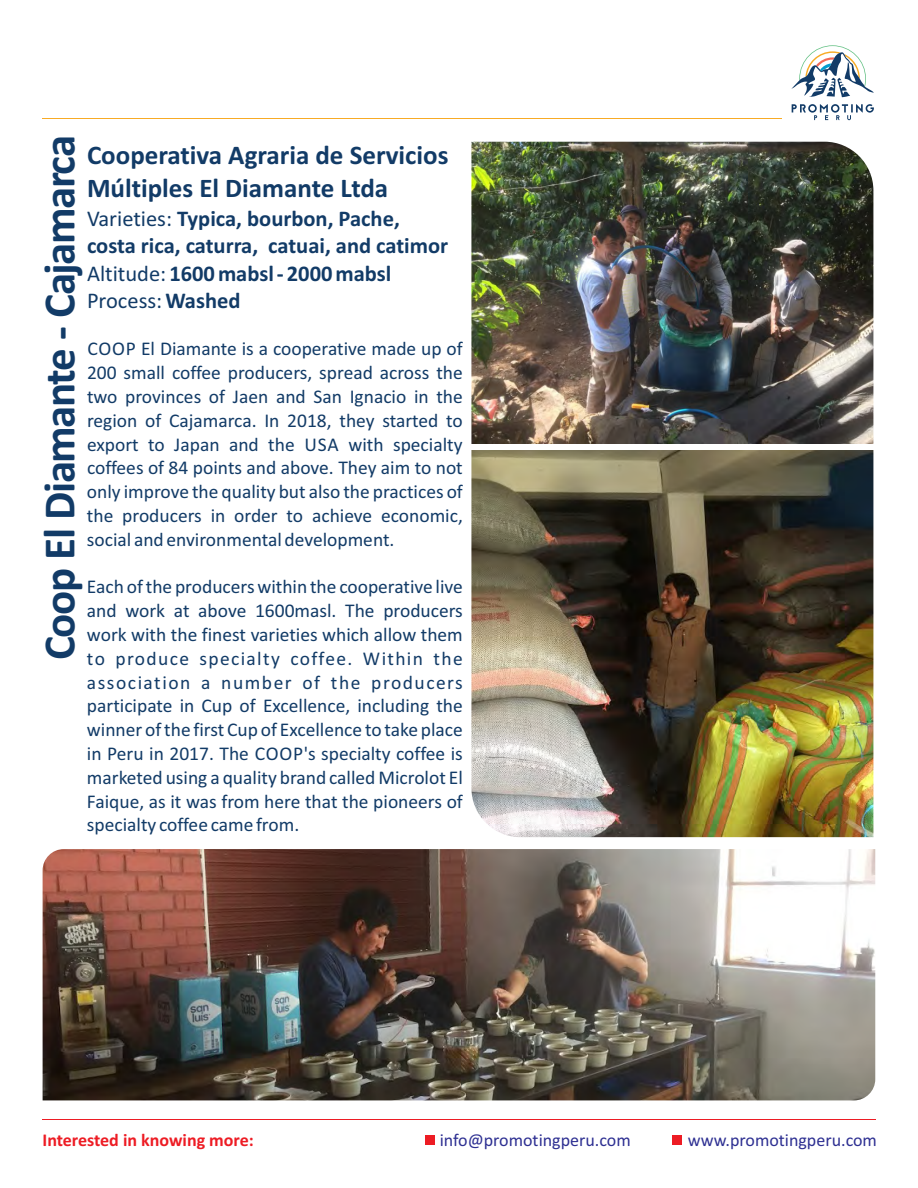
<style>
.page{position:relative;width:918px;height:1188px;background:#fff}
.page>*{position:absolute;margin:0;border:0;box-sizing:border-box;transform-origin:0 0}
.t1{font:700 45px "Calibri";letter-spacing:-.035em;color:#123b67}
.t2{font:700 27px/33px "Calibri";color:#123b67}
.t3{font:700 22.5px/27.5px "Calibri";color:#123b67}
.t4{font:19.5px/23.9px "Calibri";color:#123b67;text-align:justify}
.t5{font:18px "Calibri";color:#2e3092}
.t6{font:700 18px "Calibri";color:#ed1c24}
.s1{font-weight:400}
</style>
<div class="page">
<div style="left:672px;top:1135px;width:10px;height:9px;background:#ed1c24"></div>
<div style="left:425px;top:1135px;width:10px;height:9px;background:#ed1c24"></div>
<hr style="left:42px;top:1119px;width:833px;height:1px;background:#ed1c24">
<img style="left:471px;top:142px;width:402px;height:301px">
<img style="left:471px;top:450px;width:402px;height:387px">
<img style="left:43px;top:849px;width:832px;height:251px">
<svg style="left:791px;top:45px;width:83px;height:52px"></svg>
<svg style="left:792px;top:104px;width:82px;height:16px"></svg>
<hr style="left:42px;top:118px;width:740px;height:1px;background:#f8ab25">
<h1 class="t1" style="left:41px;top:660px;width:526px;rotate:-90deg">Coop El Diamante ‐ Cajamarca</h1>
<h2 class="t2" style="left:87px;top:141px;width:363px">Cooperativa Agraria de Servicios<br>Múltiples El Diamante Ltda</h2>
<p class="t3" style="left:87px;top:207px;width:363px"><span class="s1">Varieties:</span> Typica, bourbon, Pache, costa rica, caturra, catuai, and catimor<br><span class="s1">Altitude:</span> 1600 mabsl ‐ 2000 mabsl<br><span class="s1">Process:</span> Washed</p>
<p class="t4" style="left:87px;top:339px;width:377px">COOP El Diamante is a cooperative made up of 200 small coffee producers, spread across the two provinces of Jaen and San Ignacio in the region of Cajamarca. In 2018, they started to export to Japan and the USA with specialty coffees of 84 points and above. They aim to not only improve the quality but also the practices of the producers in order to achieve economic, social and environmental development.</p>
<p class="t4" style="left:87px;top:577px;width:377px">Each of the producers within the cooperative live and work at above 1600masl. The producers work with the finest varieties which allow them to produce specialty coffee. Within the association a number of the producers participate in Cup of Excellence, including the winner of the first Cup of Excellence to take place in Peru in 2017. The COOP's specialty coffee is marketed using a quality brand called Microlot El Faique, as it was from here that the pioneers of specialty coffee came from.</p>
<p class="t6" style="left:43px;top:1132px;width:213px">Interested in knowing more:</p>
<p class="t5" style="left:440px;top:1132px;width:193px">info@promotingperu.com</p>
<p class="t5" style="left:688px;top:1132px;width:191px">www.promotingperu.com</p>
</div>
